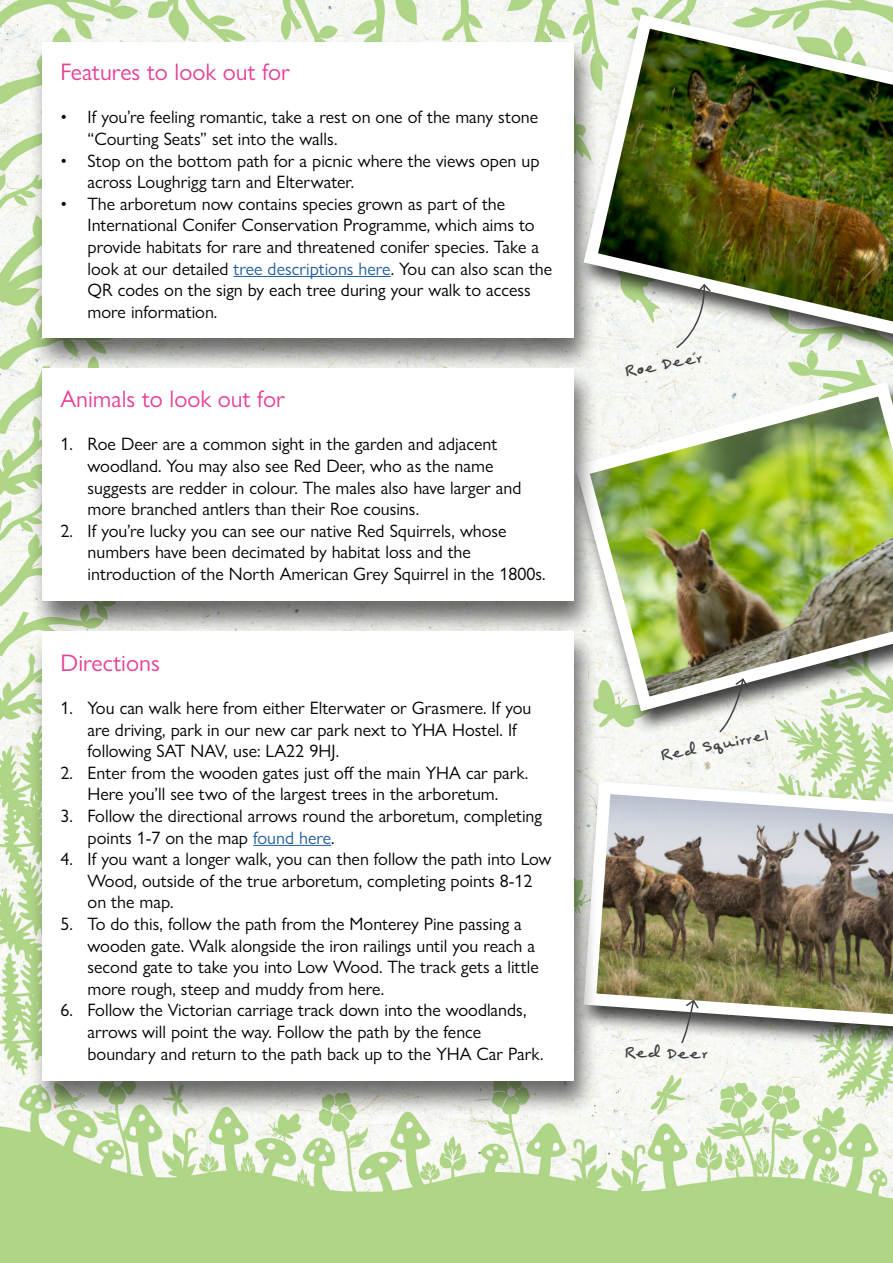
<style>
.page{position:relative;width:893px;height:1263px;background:#fff}
.page>*{position:absolute;margin:0;border:0;box-sizing:border-box;transform-origin:0 0}
.StandardPara{font:24px "Gill Sans Nova";color:#e64097}
.t1{font:22.5px "Felt Tip Senior";color:#414042}
.t2{font:18px/21.6px "Gill Sans Nova";color:#000}
.s1{color:#215e9e}
</style>
<div class="page">
<img style="left:0;top:0;width:893px;height:1263px">
<div style="left:30px;top:40px;width:568px;height:333px;background:#000;opacity:.57"></div>
<div style="left:43px;top:43px;width:531px;height:295px;background:#fff"></div>
<hr style="left:234px;top:276px;width:157px;height:1px;background:#215e9e">
<div style="left:569px;top:380px;width:324px;height:355px;background:#000;opacity:.75"></div>
<img style="left:598px;top:374px;width:295px;height:345px">
<div style="left:577px;top:12px;width:316px;height:350px;background:#000;opacity:.75"></div>
<img style="left:576px;top:7px;width:317px;height:338px">
<div style="left:576px;top:778px;width:317px;height:274px;background:#000;opacity:.75"></div>
<img style="left:598px;top:775px;width:295px;height:258px">
<div style="left:30px;top:366px;width:568px;height:270px;background:#000;opacity:.57"></div>
<div style="left:43px;top:368px;width:531px;height:233px;background:#fff"></div>
<div style="left:30px;top:629px;width:568px;height:487px;background:#000;opacity:.57"></div>
<div style="left:43px;top:631px;width:531px;height:450px;background:#fff"></div>
<hr style="left:253px;top:845px;width:78px;height:1px;background:#215e9e">
<svg style="left:676px;top:283px;width:36px;height:66px"></svg>
<svg style="left:719px;top:677px;width:30px;height:56px"></svg>
<svg style="left:680px;top:998px;width:20px;height:46px"></svg>
<p class="StandardPara" style="left:61px;top:57px;width:231px">Features to look out for</p>
<p class="t2" style="left:88px;top:106px;width:452px;text-indent:-27px">• If you’re feeling romantic, take a rest on one of the many stone “Courting Seats” set into the walls.</p>
<p class="t2" style="left:88px;top:150px;width:453px;text-indent:-27px">• Stop on the bottom path for a picnic where the views open up across Loughrigg tarn and Elterwater.</p>
<p class="t2" style="left:88px;top:193px;width:466px;text-indent:-27px">• The arboretum now contains species grown as part of the International Conifer Conservation Programme, which aims to provide habitats for rare and threatened conifer species. Take a look at our detailed <span class="s1">tree descriptions here</span>. You can also scan the QR codes on the sign by each tree during your walk to access more information.</p>
<p class="StandardPara" style="left:61px;top:384px;width:226px">Animals to look out for</p>
<p class="t2" style="left:88px;top:433px;width:435px;text-indent:-27px">1. Roe Deer are a common sight in the garden and adjacent woodland. You may also see Red Deer, who as the name suggests are redder in colour. The males also have larger and more branched antlers than their Roe cousins.</p>
<p class="t2" style="left:88px;top:520px;width:460px;text-indent:-27px">2. If you’re lucky you can see our native Red Squirrels, whose numbers have been decimated by habitat loss and the introduction of the North American Grey Squirrel in the 1800s.</p>
<p class="StandardPara" style="left:61px;top:648px;width:101px">Directions</p>
<p class="t2" style="left:88px;top:697px;width:445px;text-indent:-27px">1. You can walk here from either Elterwater or Grasmere. If you are driving, park in our new car park next to YHA Hostel. If following SAT NAV, use: LA22 9HJ.</p>
<p class="t2" style="left:61px;top:762px;width:469px;text-align:center">2. Enter from the wooden gates just off the main YHA car park.<br>Here you’ll see two of the largest trees in the arboretum.</p>
<p class="t2" style="left:88px;top:805px;width:456px;text-indent:-27px">3. Follow the directional arrows round the arboretum, completing points 1-7 on the map <span class="s1">found here</span>.</p>
<p class="t2" style="left:88px;top:848px;width:465px;text-indent:-27px">4. If you want a longer walk, you can then follow the path into Low<br>Wood, outside of the true arboretum, completing points 8-12 on the map.</p>
<p class="t2" style="left:88px;top:913px;width:453px;text-indent:-27px">5. To do this, follow the path from the Monterey Pine passing a wooden gate. Walk alongside the iron railings until you reach a second gate to take you into Low Wood. The track gets a little more rough, steep and muddy from here.</p>
<p class="t2" style="left:88px;top:999px;width:457px;text-indent:-27px">6. Follow the Victorian carriage track down into the woodlands, arrows will point the way. Follow the path by the fence boundary and return to the path back up to the YHA Car Park.</p>
<p class="t1" style="left:623px;top:361px;width:80px;rotate:-11deg">Roe Deer</p>
<p class="t1" style="left:659px;top:745px;width:111px;rotate:-11deg">Red Squirrel</p>
<p class="t1" style="left:625px;top:1041px;width:85px;rotate:1deg">Red Deer</p>
</div>
